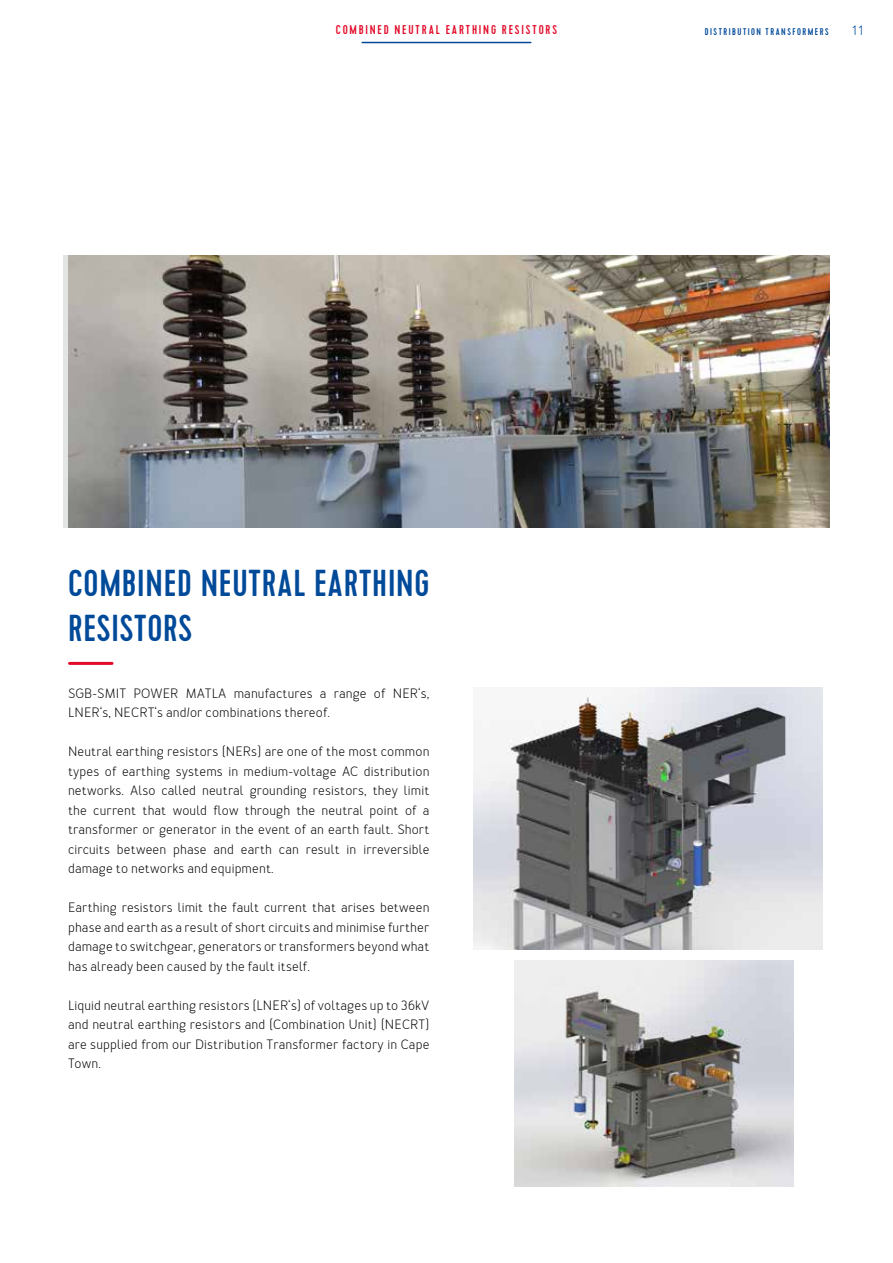
<style>
.page{position:relative;width:893px;height:1263px;background:#fff}
.page>*{position:absolute;margin:0;border:0;box-sizing:border-box;transform-origin:0 0}
.t1{font:500 37.5px/45px "Cervo";letter-spacing:.02em;color:#004a99}
.t2{font:13.5px/19.5px "Merlo";letter-spacing:.01em;color:#000;text-align:justify}
.t3{font:13.5px "Merlo";color:#004a99}
.t4{font:500 12.75px "Cervo";letter-spacing:.145em;color:#e30a28}
.t5{font:500 9.75px "Cervo";letter-spacing:.155em;color:#004a99}
</style>
<div class="page">
<hr style="left:362px;top:42px;width:169px;height:1px;background:#004a99">
<hr style="left:70px;top:662px;width:42px;height:3px;background:#e30a28">
<img style="left:68px;top:255px;width:761px;height:272px">
<img style="left:473px;top:688px;width:349px;height:262px">
<img style="left:514px;top:961px;width:280px;height:225px">
<p class="t4" style="left:336px;top:23px;width:223px">COMBINED NEUTRAL EARTHING RESISTORS</p>
<p class="t5" style="left:705px;top:26px;width:125px">DISTRIBUTION TRANSFORMERS</p>
<p class="t3" style="left:852px;top:23px;width:12px">11</p>
<h1 class="t1" style="left:68px;top:561px;width:363px">COMBINED NEUTRAL EARTHING<br>RESISTORS</h1>
<p class="t2" style="left:68px;top:684px;width:363px">SGB-SMIT POWER MATLA manufactures a range of NER‘s,<br>LNER‘s, NECRT‘s and/or combinations thereof.</p>
<p class="t2" style="left:68px;top:742px;width:363px">Neutral earthing resistors (NERs) are one of the most common types of earthing systems in medium-voltage AC distribution networks. Also called neutral grounding resistors, they limit the current that would flow through the neutral point of a transformer or generator in the event of an earth fault. Short circuits between phase and earth can result in irreversible damage to networks and equipment.</p>
<p class="t2" style="left:68px;top:898px;width:363px">Earthing resistors limit the fault current that arises between phase and earth as a result of short circuits and minimise further damage to switchgear, generators or transformers beyond what has already been caused by the fault itself.</p>
<p class="t2" style="left:68px;top:995px;width:363px">Liquid neutral earthing resistors (LNER‘s) of voltages up to 36kV and neutral earthing resistors and (Combination Unit) (NECRT) are supplied from our Distribution Transformer factory in Cape Town.</p>
</div>
